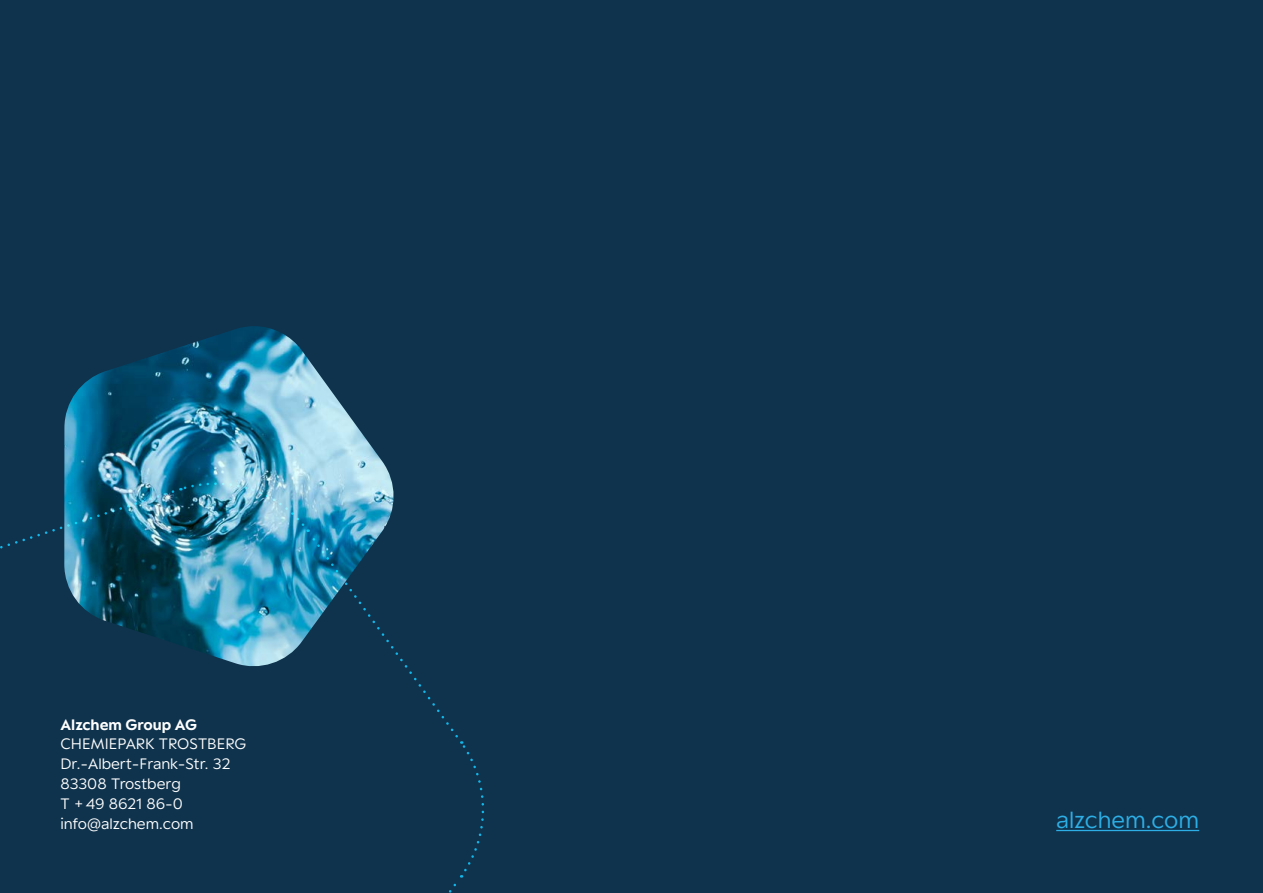
<style>
.page{position:relative;width:1263px;height:893px;background:#0f334d}
.page>*{position:absolute;margin:0;border:0;box-sizing:border-box;transform-origin:0 0}
.t1{font:300 25.5px "ACT";color:#2dafe6}
.t2{font:300 16.5px/19.8px "ACT";color:#fff}
.t3{font:700 16.5px "ACT";color:#fff}
</style>
<div class="page">
<hr style="left:1056px;top:830px;width:143px;height:1px;background:#2dafe6">
<img style="left:64px;top:326px;width:326px;height:150px">
<svg style="left:0;top:476px;width:484px;height:417px"></svg>
<p class="t3" style="left:61px;top:711px;width:138px">Alzchem Group AG</p>
<p class="t2" style="left:61px;top:733px;width:187px">CHEMIEPARK TROSTBERG<br>Dr.-Albert-Frank-Str. 32<br>83308 Trostberg<br>T + 49 8621 86-0 info@alzchem.com</p>
<h1 class="t1" style="left:1056px;top:800px;width:144px">alzchem.com</h1>
</div>
